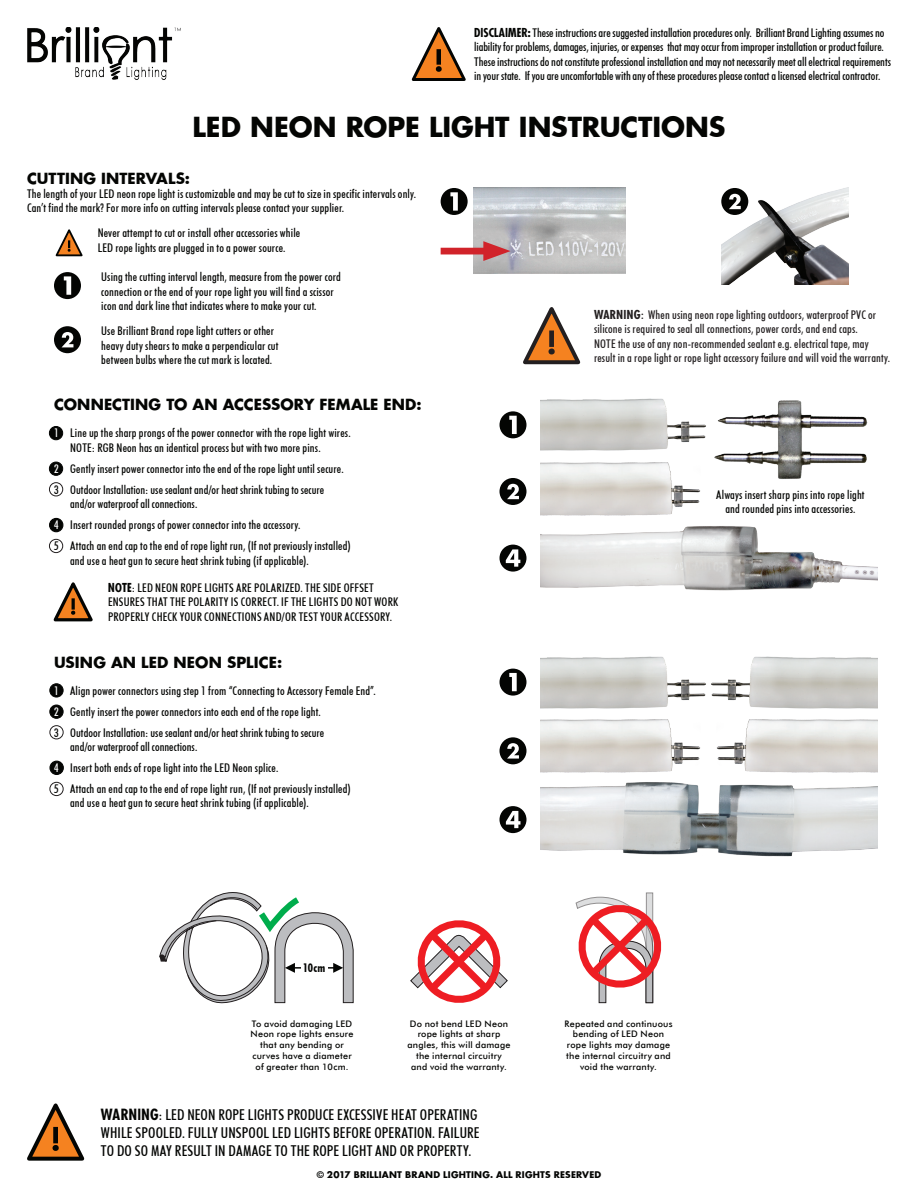
<style>
.page{position:relative;width:918px;height:1188px;background:#fff}
.page>*{position:absolute;margin:0;border:0;box-sizing:border-box;transform-origin:0 0}
.t1{font:700 27px "Futura";letter-spacing:-.005em;color:#040503}
.t2{font:500 condensed 15px/18px "Futura BT";letter-spacing:.005em;color:#040503}
.t3{font:700 15px "Futura";letter-spacing:.005em;color:#040503}
.t4{font:500 condensed 12px/14.4px "Futura BT";letter-spacing:.01em;color:#040503}
.t5{font:500 condensed 12px/14.4px "Futura BT";letter-spacing:.015em;color:#231f20}
.t6{font:700 condensed 12px "Futura BT";color:#040503}
.t7{font:500 9px/10.8px "Futura BT";letter-spacing:.025em;color:#040503;text-align:center}
.t8{font:700 9px "Futura";letter-spacing:.02em;color:#040503}
.s1{font-family:"Futura";font-weight:700}
.s2{color:#fff}
.s3{font-stretch:normal}
</style>
<div class="page">
<img style="left:27px;top:27px;width:154px;height:53px">
<svg style="left:411px;top:27px;width:55px;height:54px"></svg>
<svg style="left:27px;top:1103px;width:58px;height:58px"></svg>
<div style="left:50px;top:761px;width:13px;height:13px;background:#040503;border-radius:50%"></div>
<div style="left:49px;top:761px;width:15px;height:14px;border:1px solid #040503;border-radius:50%"></div>
<div style="left:50px;top:684px;width:13px;height:13px;background:#040503;border-radius:50%"></div>
<div style="left:49px;top:683px;width:14px;height:14px;border:1px solid #040503;border-radius:50%"></div>
<div style="left:50px;top:705px;width:13px;height:13px;background:#040503;border-radius:50%"></div>
<div style="left:49px;top:705px;width:14px;height:14px;border:1px solid #040503;border-radius:50%"></div>
<div style="left:49px;top:725px;width:15px;height:14px;border:1px solid #231f20;border-radius:50%"></div>
<div style="left:49px;top:782px;width:15px;height:14px;border:1px solid #231f20;border-radius:50%"></div>
<img style="left:540px;top:782px;width:338px;height:75px">
<div style="left:500px;top:806px;width:26px;height:27px;background:#040503;border-radius:50%"></div>
<svg style="left:506px;top:811px;width:14px;height:17px"></svg>
<div style="left:500px;top:669px;width:26px;height:27px;background:#040503;border-radius:50%"></div>
<svg style="left:509px;top:673px;width:8px;height:18px"></svg>
<div style="left:500px;top:737px;width:26px;height:27px;background:#040503;border-radius:50%"></div>
<svg style="left:507px;top:743px;width:12px;height:16px"></svg>
<img style="left:540px;top:656px;width:338px;height:53px">
<img style="left:540px;top:719px;width:161px;height:53px">
<img style="left:717px;top:719px;width:161px;height:53px">
<div style="left:49px;top:426px;width:14px;height:14px;background:#040503;border-radius:50%"></div>
<div style="left:49px;top:426px;width:14px;height:14px;border:1px solid #040503;border-radius:50%"></div>
<div style="left:49px;top:462px;width:14px;height:13px;background:#040503;border-radius:50%"></div>
<div style="left:49px;top:462px;width:14px;height:14px;border:1px solid #040503;border-radius:50%"></div>
<div style="left:49px;top:482px;width:14px;height:14px;border:1px solid #231f20;border-radius:50%"></div>
<div style="left:50px;top:518px;width:13px;height:14px;background:#040503;border-radius:50%"></div>
<div style="left:49px;top:518px;width:14px;height:14px;border:1px solid #040503;border-radius:50%"></div>
<div style="left:49px;top:539px;width:14px;height:14px;border:1px solid #231f20;border-radius:50%"></div>
<div style="left:500px;top:545px;width:26px;height:27px;background:#040503;border-radius:50%"></div>
<svg style="left:506px;top:549px;width:14px;height:18px"></svg>
<div style="left:500px;top:411px;width:26px;height:27px;background:#040503;border-radius:50%"></div>
<svg style="left:509px;top:416px;width:8px;height:18px"></svg>
<div style="left:500px;top:478px;width:26px;height:27px;background:#040503;border-radius:50%"></div>
<svg style="left:507px;top:484px;width:12px;height:15px"></svg>
<img style="left:540px;top:526px;width:338px;height:65px">
<img style="left:540px;top:398px;width:166px;height:53px">
<img style="left:540px;top:462px;width:161px;height:53px">
<img style="left:714px;top:400px;width:154px;height:79px">
<svg style="left:53px;top:582px;width:40px;height:40px"></svg>
<img style="left:721px;top:188px;width:128px;height:96px">
<div style="left:721px;top:188px;width:27px;height:27px;background:#040503;border-radius:50%"></div>
<svg style="left:729px;top:194px;width:12px;height:15px"></svg>
<div style="left:441px;top:188px;width:27px;height:27px;background:#040503;border-radius:50%"></div>
<svg style="left:450px;top:192px;width:8px;height:19px"></svg>
<img style="left:474px;top:188px;width:152px;height:86px">
<div style="left:441px;top:248px;width:54px;height:6px;background:#d1232a"></div>
<svg style="left:483px;top:241px;width:28px;height:20px"></svg>
<div style="left:54px;top:272px;width:27px;height:27px;background:#040503;border-radius:50%"></div>
<svg style="left:64px;top:276px;width:7px;height:19px"></svg>
<div style="left:54px;top:326px;width:27px;height:27px;background:#040503;border-radius:50%"></div>
<svg style="left:62px;top:332px;width:11px;height:15px"></svg>
<svg style="left:55px;top:229px;width:28px;height:28px"></svg>
<svg style="left:523px;top:307px;width:58px;height:58px"></svg>
<svg style="left:410px;top:920px;width:98px;height:83px"></svg>
<svg style="left:159px;top:892px;width:195px;height:112px"></svg>
<svg style="left:646px;top:893px;width:7px;height:2px"></svg>
<svg style="left:575px;top:895px;width:87px;height:108px"></svg>
<p class="t4" style="left:474px;top:25px;width:418px"><span class="s1">DISCLAIMER:</span> These instructions are suggested installation procedures only. Brilliant Brand Lighting assumes no liability for problems, damages, injuries, or expenses that may occur from improper installation or product failure.<br>These instructions do not constitute professional installation and may not necessarily meet all electrical requirements in your state. If you are uncomfortable with any of these procedures please contact a licensed electrical contractor.</p>
<p class="t1" style="left:193px;top:108px;width:534px">LED NEON ROPE LIGHT INSTRUCTIONS</p>
<p class="t3" style="left:27px;top:167px;width:165px">CUTTING INTERVALS:</p>
<p class="t4" style="left:27px;top:186px;width:391px">The length of your LED neon rope light is customizable and may be cut to size in specific intervals only.</p>
<p class="t4" style="left:27px;top:201px;width:319px">Can’t find the mark? For more info on cutting intervals please contact your supplier.</p>
<p class="t4" style="left:98px;top:226px;width:204px">Never attempt to cut or install other accessories while<br>LED rope lights are plugged in to a power source.</p>
<p class="t4" style="left:101px;top:270px;width:241px">Using the cutting interval length, measure from the power cord connection or the end of your rope light you will find a scissor icon and dark line that indicates where to make your cut.</p>
<p class="t4" style="left:101px;top:324px;width:179px">Use Brilliant Brand rope light cutters or other heavy duty shears to make a perpendicular cut between bulbs where the cut mark is located.</p>
<p class="t3" style="left:54px;top:394px;width:369px">CONNECTING TO AN ACCESSORY FEMALE END:</p>
<p class="t4" style="left:54px;top:426px;width:298px"><span class="s2">1</span> Line up the sharp prongs of the power connector with the rope light wires.</p>
<p class="t4" style="left:70px;top:440px;width:252px">NOTE: RGB Neon has an identical process but with two more pins.</p>
<p class="t4" style="left:54px;top:461px;width:291px"><span class="s2">2</span> Gently insert power connector into the end of the rope light until secure.</p>
<p class="t4" style="left:54px;top:482px;width:272px">3 Outdoor Installation: use sealant and/or heat shrink tubing to secure</p>
<p class="t4" style="left:70px;top:497px;width:129px">and/or waterproof all connections.</p>
<p class="t4" style="left:54px;top:518px;width:248px"><span class="s2">4</span> Insert rounded prongs of power connector into the accessory.</p>
<p class="t4" style="left:54px;top:539px;width:298px">5 Attach an end cap to the end of rope light run, (If not previously installed)</p>
<p class="t4" style="left:70px;top:553px;width:240px">and use a heat gun to secure heat shrink tubing (if applicable).</p>
<p class="t4" style="left:108px;top:581px;width:292px"><span class="s1">NOTE</span>: LED NEON ROPE LIGHTS ARE POLARIZED. THE SIDE OFFSET<br>ENSURES THAT THE POLARITY IS CORRECT. IF THE LIGHTS DO NOT WORK<br>PROPERLY CHECK YOUR CONNECTIONS AND/OR TEST YOUR ACCESSORY.</p>
<p class="t3" style="left:54px;top:652px;width:230px">USING AN LED NEON SPLICE:</p>
<p class="t4" style="left:54px;top:683px;width:323px"><span class="s2">1</span> Align power connectors using step 1 from “Connecting to Accessory Female End”.</p>
<p class="t4" style="left:54px;top:704px;width:268px"><span class="s2">2</span> Gently insert the power connectors into each end of the rope light.</p>
<p class="t4" style="left:54px;top:725px;width:272px">3 Outdoor Installation: use sealant and/or heat shrink tubing to secure</p>
<p class="t4" style="left:70px;top:740px;width:129px">and/or waterproof all connections.</p>
<p class="t4" style="left:54px;top:761px;width:226px"><span class="s2">4</span> Insert both ends of rope light into the LED Neon splice.</p>
<p class="t4" style="left:54px;top:782px;width:298px">5 Attach an end cap to the end of rope light run, (If not previously installed)</p>
<p class="t4" style="left:70px;top:796px;width:240px">and use a heat gun to secure heat shrink tubing (if applicable).</p>
<p class="t5" style="left:594px;top:307px;width:284px"><span class="s1">WARNING</span><span class="s3">:</span> When using neon rope lighting outdoors, waterproof PVC or silicone is required to seal all connections, power cords, and end caps.</p>
<p class="t5" style="left:594px;top:336px;width:298px">NOTE the use of any non-recommended sealant e.g. electrical tape, may result in a rope light or rope light accessory failure and will void the warranty.</p>
<p class="t4" style="left:716px;top:487px;width:150px">Always insert sharp pins into rope light</p>
<p class="t4" style="left:725px;top:502px;width:132px">and rounded pins into accessories.</p>
<p class="t6" style="left:303px;top:961px;width:24px">10cm</p>
<p class="t7" style="left:251px;top:1018px;width:104px">To avoid damaging LED<br>Neon rope lights ensure that any bending or curves have a diameter of greater than 10cm.</p>
<p class="t7" style="left:407px;top:1018px;width:105px">Do not bend LED Neon rope lights at sharp angles, this will damage the internal circuitry and void the warranty.</p>
<p class="t7" style="left:565px;top:1018px;width:110px">Repeated and continuous bending of LED Neon rope lights may damage the internal circuitry and void the warranty.</p>
<p class="t2" style="left:101px;top:1105px;width:380px"><span class="s1">WARNING</span>: LED NEON ROPE LIGHTS PRODUCE EXCESSIVE HEAT OPERATING<br>WHILE SPOOLED. FULLY UNSPOOL LED LIGHTS BEFORE OPERATION. FAILURE<br>TO DO SO MAY RESULT IN DAMAGE TO THE ROPE LIGHT AND OR PROPERTY.</p>
<p class="t8" style="left:317px;top:1169px;width:286px">© 2017 BRILLIANT BRAND LIGHTING. ALL RIGHTS RESERVED</p>
</div>
